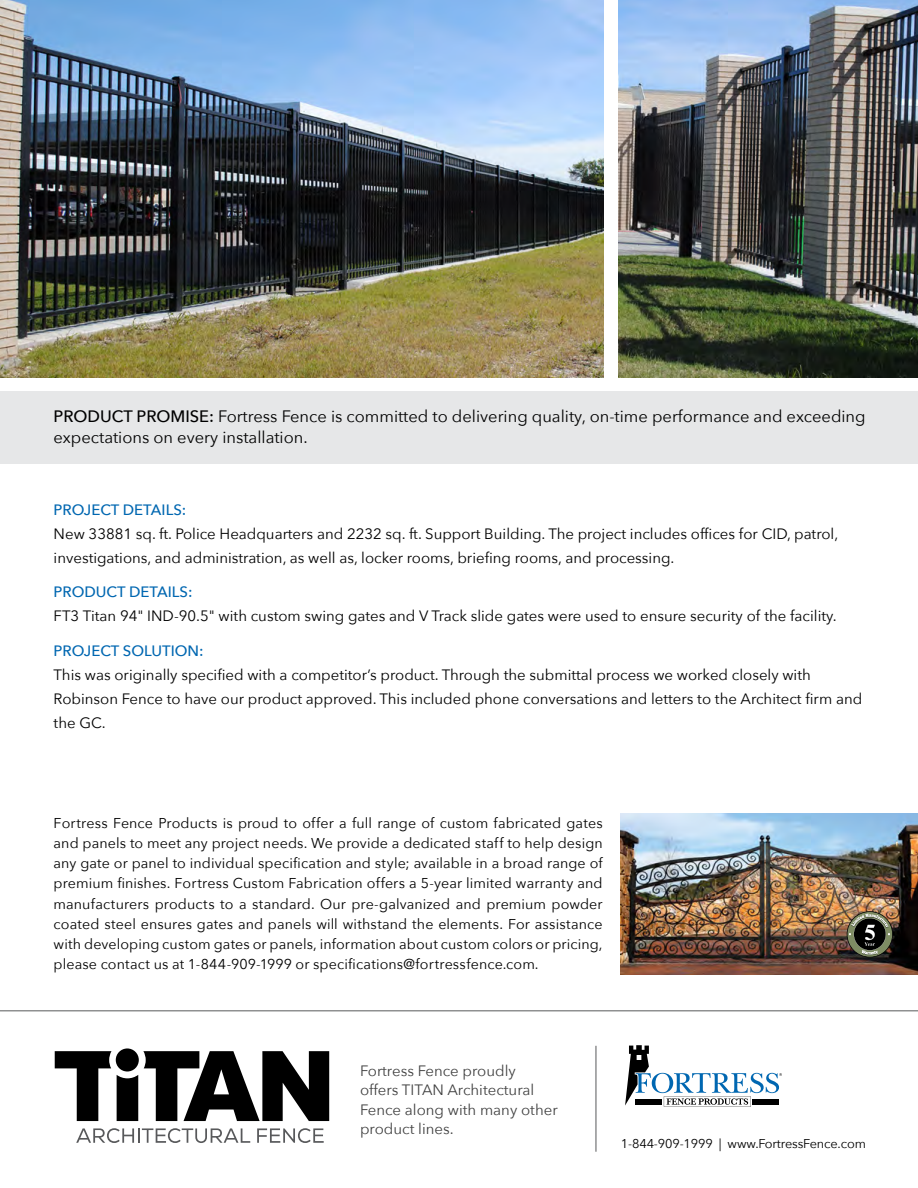
<style>
.page{position:relative;width:918px;height:1188px;background:#fff}
.page>*{position:absolute;margin:0;border:0;box-sizing:border-box;transform-origin:0 0}
.t1{font:16.5px/21px "Avenir Next";color:#000}
.t2{font:15px/24px "Avenir Next";color:#000}
.t3{font:500 15px "Avenir Next";color:#0067b1}
.t4{font:14.25px/20.2px "Avenir Next";letter-spacing:.01em;color:#000;text-align:justify}
.t5{font:12.75px "Avenir Next";letter-spacing:-.01em;color:#000}
.s1{font-weight:500}
</style>
<div class="page">
<div style="left:0;top:391px;width:918px;height:72px;background:#e6e7e8"></div>
<img style="left:619px;top:0;width:299px;height:378px">
<img style="left:0;top:0;width:604px;height:378px">
<hr style="left:0;top:1011px;width:918px;height:1px;background:#58595b">
<hr style="left:596px;top:1046px;width:1px;height:106px;background:#58595b">
<img style="left:621px;top:813px;width:297px;height:162px">
<svg style="left:847px;top:911px;width:46px;height:47px;background:#565344"></svg>
<svg style="left:76px;top:1128px;width:174px;height:15px"></svg>
<svg style="left:257px;top:1128px;width:67px;height:15px"></svg>
<svg style="left:55px;top:1051px;width:274px;height:70px"></svg>
<div style="left:116px;top:1048px;width:23px;height:24px;background:#000;border-radius:50%"></div>
<svg style="left:625px;top:1045px;width:157px;height:62px"></svg>
<p class="t1" style="left:54px;top:405px;width:814px"><span class="s1">PRODUCT PROMISE:</span> Fortress Fence is committed to delivering quality, on-time performance and exceeding expectations on every installation.</p>
<p class="t3" style="left:54px;top:497px;width:134px">PROJECT DETAILS:</p>
<p class="t2" style="left:54px;top:521px;width:786px">New 33881 sq. ft. Police Headquarters and 2232 sq. ft. Support Building. The project includes offices for CID, patrol, investigations, and administration, as well as, locker rooms, briefing rooms, and processing.</p>
<p class="t3" style="left:54px;top:579px;width:140px">PRODUCT DETAILS:</p>
<p class="t2" style="left:54px;top:603px;width:785px">FT3 Titan 94" IND-90.5" with custom swing gates and V Track slide gates were used to ensure security of the facility.</p>
<p class="t3" style="left:54px;top:638px;width:151px">PROJECT SOLUTION:</p>
<p class="t2" style="left:54px;top:662px;width:810px">This was originally specified with a competitor’s product. Through the submittal process we worked closely with<br>Robinson Fence to have our product approved. This included phone conversations and letters to the Architect firm and the GC.</p>
<p class="t4" style="left:54px;top:812px;width:551px">Fortress Fence Products is proud to offer a full range of custom fabricated gates and panels to meet any project needs. We provide a dedicated staff to help design any gate or panel to individual specification and style; available in a broad range of premium finishes. Fortress Custom Fabrication offers a 5-year limited warranty and manufacturers products to a standard. Our pre-galvanized and premium powder coated steel ensures gates and panels will withstand the elements. For assistance with developing custom gates or panels, information about custom colors or pricing, please contact us at 1-844-909-1999 or specifications@fortressfence.com.</p>
<p class="t2" style="left:360px;top:1060px;width:199px;line-height:19.5px">Fortress Fence proudly offers TITAN Architectural<br>Fence along with many other product lines.</p>
<p class="t5" style="left:621px;top:1132px;width:247px">1-844-909-1999 | www.FortressFence.com</p>
</div>
